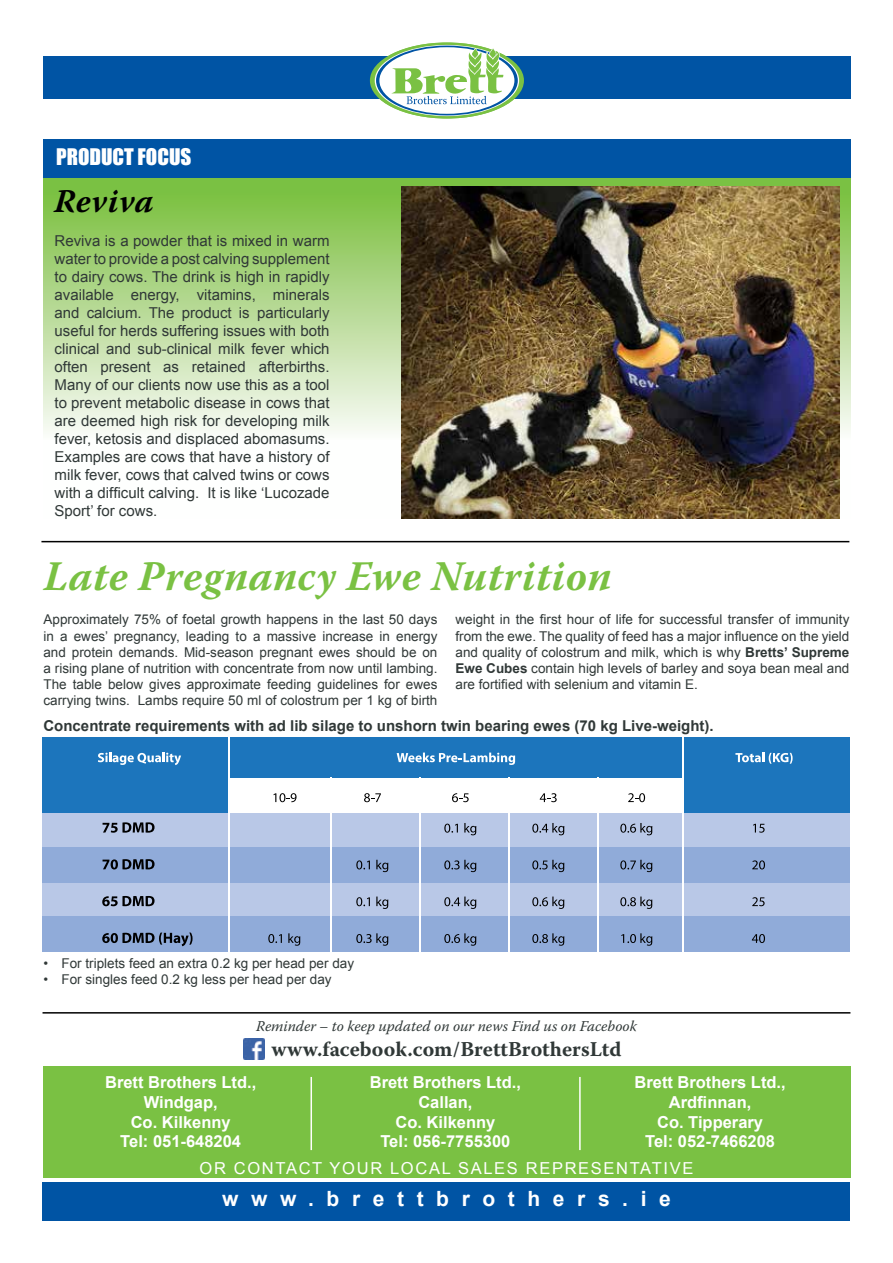
<style>
.page{position:relative;width:893px;height:1263px;background:#fff}
.page>*{position:absolute;margin:0;border:0;box-sizing:border-box;transform-origin:0 0}
.t1{font:italic 700 42px "Warnock Pro";letter-spacing:.015em;color:#7ac143}
.t2{font:italic 700 33px "Warnock Pro";letter-spacing:.01em;color:#000}
.t3{font:700 21px "Warnock Pro";color:#303837}
.t4{font:700 21px "Arial";letter-spacing:.6em;color:#fff}
.t5{font:21px "Impact";color:#fff}
.t6{font:700 16.5px/19.8px "Arial";color:#fff;text-align:center}
.t7{font:16.5px "Arial";letter-spacing:.1em;color:#fff}
.t8{font:15px/18px "Arial";color:#303837;text-align:justify}
.t9{font:700 15px "Arial";color:#303837}
.t10{font:italic 15px "Warnock Pro";color:#303837}
.t11{font:13.5px/16.2px "Arial";color:#303837;text-align:justify}
.s1{font-weight:700}
</style>
<div class="page">
<svg style="left:43px;top:178px;width:807px;height:254px"></svg>
<div style="left:43px;top:1182px;width:807px;height:38px;background:#0054a4"></div>
<div style="left:43px;top:1066px;width:807px;height:111px;background:#7ac143"></div>
<hr style="left:310px;top:1077px;width:2px;height:73px;background:#fff">
<hr style="left:579px;top:1077px;width:2px;height:73px;background:#fff">
<div style="left:43px;top:56px;width:807px;height:42px;background:#0054a4"></div>
<svg style="left:370px;top:43px;width:154px;height:75px"></svg>
<svg style="left:376px;top:46px;width:142px;height:69px"></svg>
<div style="left:379px;top:47px;width:135px;height:67px;background:#fff;border-radius:50%"></div>
<svg style="left:391px;top:44px;width:113px;height:60px"></svg>
<img style="left:243px;top:1039px;width:22px;height:21px">
<hr style="left:43px;top:1012px;width:807px;height:1px;background:#000">
<div style="left:43px;top:139px;width:807px;height:39px;background:#0054a4"></div>
<img style="left:401px;top:187px;width:439px;height:332px">
<hr style="left:41px;top:541px;width:808px;height:1px;background:#000">
<div style="left:43px;top:737px;width:807px;height:77px;background:#1c75bc"></div>
<div style="left:229px;top:778px;width:454px;height:36px;background:#fff"></div>
<div style="left:43px;top:814px;width:807px;height:33px;background:#b9c8e7"></div>
<div style="left:43px;top:883px;width:807px;height:33px;background:#b9c8e7"></div>
<div style="left:43px;top:916px;width:807px;height:36px;background:#90abd9"></div>
<svg style="left:444px;top:824px;width:14px;height:9px"></svg>
<svg style="left:464px;top:823px;width:12px;height:12px"></svg>
<svg style="left:532px;top:823px;width:32px;height:12px"></svg>
<svg style="left:620px;top:823px;width:32px;height:12px"></svg>
<svg style="left:273px;top:793px;width:24px;height:9px"></svg>
<svg style="left:364px;top:793px;width:17px;height:9px"></svg>
<svg style="left:452px;top:793px;width:17px;height:9px"></svg>
<svg style="left:540px;top:793px;width:17px;height:9px"></svg>
<svg style="left:628px;top:793px;width:17px;height:9px"></svg>
<svg style="left:753px;top:824px;width:12px;height:9px"></svg>
<svg style="left:103px;top:822px;width:52px;height:11px"></svg>
<div style="left:43px;top:847px;width:807px;height:36px;background:#90abd9"></div>
<svg style="left:356px;top:897px;width:14px;height:9px"></svg>
<svg style="left:376px;top:896px;width:12px;height:13px"></svg>
<svg style="left:444px;top:896px;width:32px;height:13px"></svg>
<svg style="left:532px;top:896px;width:32px;height:13px"></svg>
<svg style="left:620px;top:896px;width:32px;height:13px"></svg>
<svg style="left:752px;top:897px;width:13px;height:9px"></svg>
<svg style="left:102px;top:896px;width:53px;height:10px"></svg>
<svg style="left:268px;top:934px;width:14px;height:9px"></svg>
<svg style="left:288px;top:933px;width:12px;height:13px"></svg>
<svg style="left:356px;top:933px;width:32px;height:13px"></svg>
<svg style="left:444px;top:933px;width:32px;height:13px"></svg>
<svg style="left:532px;top:933px;width:32px;height:13px"></svg>
<svg style="left:621px;top:933px;width:31px;height:13px"></svg>
<svg style="left:752px;top:934px;width:13px;height:9px"></svg>
<svg style="left:102px;top:932px;width:91px;height:14px"></svg>
<svg style="left:397px;top:752px;width:118px;height:13px"></svg>
<svg style="left:735px;top:752px;width:58px;height:12px"></svg>
<svg style="left:98px;top:752px;width:83px;height:13px"></svg>
<hr style="left:229px;top:737px;width:1px;height:221px;background:#fff">
<hr style="left:330px;top:778px;width:1px;height:180px;background:#fff">
<hr style="left:419px;top:778px;width:1px;height:180px;background:#fff">
<hr style="left:508px;top:778px;width:1px;height:180px;background:#fff">
<hr style="left:597px;top:778px;width:1px;height:180px;background:#fff">
<hr style="left:682px;top:737px;width:2px;height:221px;background:#fff">
<h3 class="t5" style="left:56px;top:144px;width:137px">PRODUCT FOCUS</h3>
<h2 class="t2" style="left:54px;top:181px;width:101px">Reviva</h2>
<p class="t8" style="left:55px;top:232px;width:277px">Reviva is a powder that is mixed in warm water to provide a post calving supplement to dairy cows. The drink is high in rapidly available energy, vitamins, minerals and calcium. The product is particularly useful for herds suffering issues with both clinical and sub-clinical milk fever which often present as retained afterbirths.<br>Many of our clients now use this as a tool to prevent metabolic disease in cows that are deemed high risk for developing milk fever, ketosis and displaced abomasums.<br>Examples are cows that have a history of milk fever, cows that calved twins or cows with a difficult calving. It is like ‘Lucozade Sport’ for cows.</p>
<h1 class="t1" style="left:44px;top:551px;width:569px">Late Pregnancy Ewe Nutrition</h1>
<p class="t11" style="left:43px;top:612px;width:395px">Approximately 75% of foetal growth happens in the last 50 days in a ewes’ pregnancy, leading to a massive increase in energy and protein demands. Mid-season pregnant ewes should be on a rising plane of nutrition with concentrate from now until lambing.<br>The table below gives approximate feeding guidelines for ewes carrying twins. Lambs require 50 ml of colostrum per 1 kg of birth</p>
<p class="t11" style="left:455px;top:612px;width:395px">weight in the first hour of life for successful transfer of immunity from the ewe. The quality of feed has a major influence on the yield and quality of colostrum and milk, which is why <span class="s1">Bretts’ Supreme Ewe Cubes</span> contain high levels of barley and soya bean meal and are fortified with selenium and vitamin E.</p>
<p class="t9" style="left:43px;top:716px;width:672px">Concentrate requirements with ad lib silage to unshorn twin bearing ewes (70 kg Live-weight).</p>
<p class="t11" style="left:43px;top:955px;width:312px">• For triplets feed an extra 0.2 kg per head per day</p>
<p class="t11" style="left:43px;top:971px;width:290px">• For singles feed 0.2 kg less per head per day</p>
<p class="t10" style="left:256px;top:1016px;width:382px">Reminder – to keep updated on our news Find us on Facebook</p>
<h3 class="t3" style="left:271px;top:1037px;width:352px">www.facebook.com/BrettBrothersLtd</h3>
<p class="t6" style="left:105px;top:1073px;width:153px">Brett Brothers Ltd.,<br>Windgap,<br>Co. Kilkenny<br>Tel: 051-648204</p>
<p class="t6" style="left:370px;top:1073px;width:153px">Brett Brothers Ltd.,<br>Callan,<br>Co. Kilkenny<br>Tel: 056-7755300</p>
<p class="t6" style="left:634px;top:1073px;width:153px">Brett Brothers Ltd.,<br>Ardfinnan,<br>Co. Tipperary<br>Tel: 052-7466208</p>
<p class="t7" style="left:200px;top:1157px;width:495px">OR CONTACT YOUR LOCAL SALES REPRESENTATIVE</p>
<h3 class="t4" style="left:222px;top:1184px;width:450px">www.brettbrothers.ie</h3>
</div>
